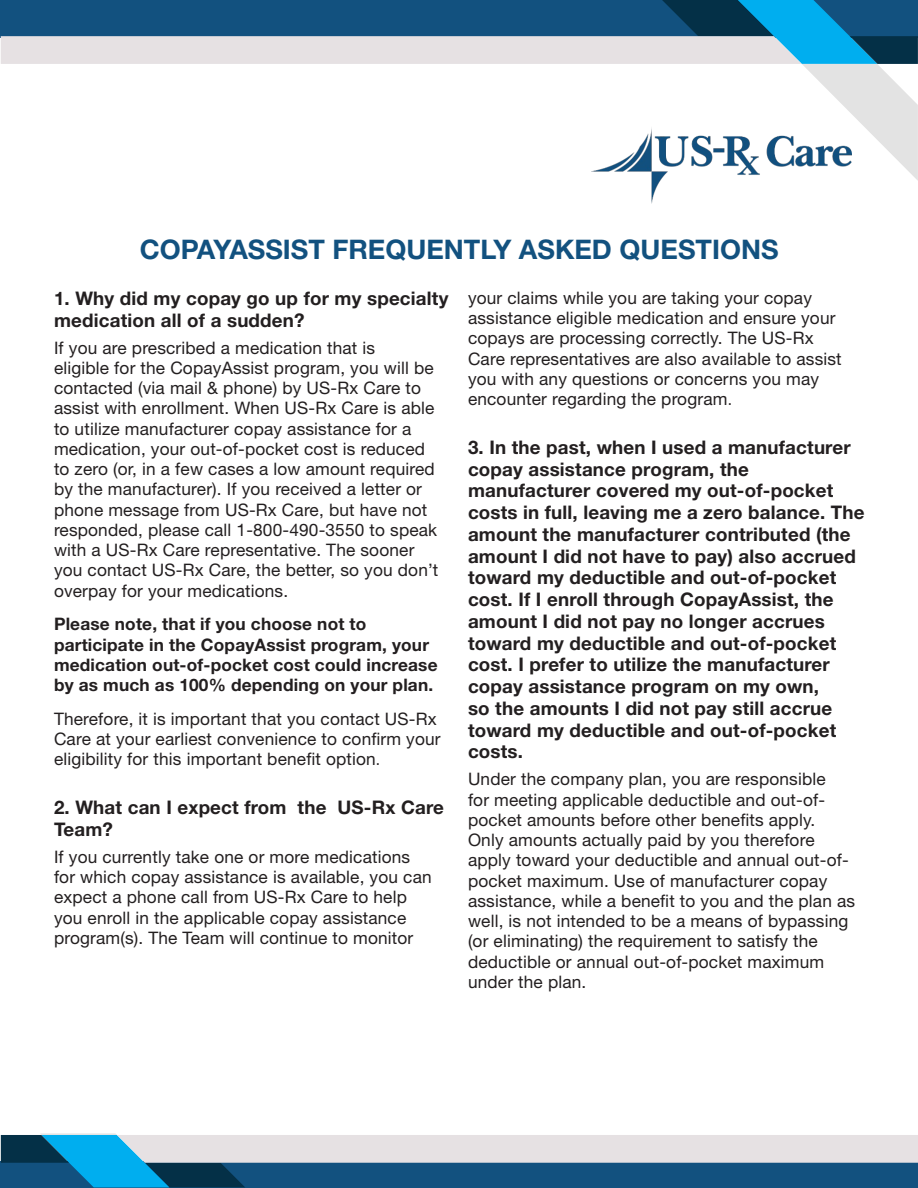
<style>
.page{position:relative;width:918px;height:1188px;background:#fff}
.page>*{position:absolute;margin:0;border:0;box-sizing:border-box;transform-origin:0 0}
.t1{font:700 27px "Helvetica Neue LT Std";color:#12517f}
.Body_Text{font:700 18.75px/21.8px "Helvetica Neue LT Std";letter-spacing:.01em;color:#231f20}
.Body_Text-2{font:17.25px/20.2px "Helvetica Neue LT Std";letter-spacing:.01em;color:#231f20}
.Body_Text-3{font:700 17.25px/20.2px "Helvetica Neue LT Std";letter-spacing:.01em;color:#231f20}
.s1{font-family:"Calibri"}
</style>
<div class="page">
<img style="left:651px;top:181px;width:9px;height:22px">
<svg style="left:1px;top:0;width:917px;height:181px"></svg>
<svg style="left:1px;top:1133px;width:917px;height:54px"></svg>
<p class="t1" style="left:140px;top:233px;width:640px">COPAYASSIST FREQUENTLY ASKED QUESTIONS</p>
<p class="Body_Text-2" style="left:468px;top:287px;width:375px">your claims while you are taking your copay assistance eligible medication and ensure your copays are processing correctly. The US-Rx Care representatives are also available to assist you with any questions or concerns you may encounter regarding the program<span class="s1">.</span></p>
<p class="Body_Text" style="left:468px;top:436px;width:398px">3. In the past, when I used a manufacturer copay assistance program, the manufacturer covered my out-of-pocket costs in full, leaving me a zero balance. The amount the manufacturer contributed (the amount I did not have to pay) also accrued toward my deductible and out-of-pocket cost. If I enroll through CopayAssist, the amount I did not pay no longer accrues toward my deductible and out-of-pocket cost. I prefer to utilize the manufacturer copay assistance program on my own,<br>so the amounts I did not pay still accrue toward my deductible and out-of-pocket costs.</p>
<p class="Body_Text-2" style="left:468px;top:769px;width:389px">Under the company plan, you are responsible<br>for meeting applicable deductible and out-of&shy;pocket amounts before other benefits apply.<br>Only amounts actually paid by you therefore apply toward your deductible and annual out-of&shy;pocket maximum. Use of manufacturer copay assistance, while a benefit to you and the plan as well, is not intended to be a means of bypassing (or eliminating) the requirement to satisfy the deductible or annual out-of-pocket maximum under the plan.</p>
<p class="Body_Text" style="left:54px;top:287px;width:396px">1. Why did my copay go up for my specialty medication all of a sudden?</p>
<p class="Body_Text-2" style="left:54px;top:337px;width:386px">If you are prescribed a medication that is<br>eligible for the CopayAssist program, you will be contacted (via mail &amp; phone) by US-Rx Care to assist with enrollment. When US-Rx Care is able to utilize manufacturer copay assistance for a medication, your out-of-pocket cost is reduced to zero (or, in a few cases a low amount required by the manufacturer). If you received a letter or phone message from US-Rx Care, but have not responded, please call 1-800-490-3550 to speak with a US-Rx Care representative. The sooner you contact US-Rx Care, the better, so you don’t overpay for your medications.</p>
<p class="Body_Text-3" style="left:54px;top:614px;width:385px">Please note, that if you choose not to participate in the CopayAssist program, your medication out-of-pocket cost could increase by as much as 100% depending on your plan.</p>
<p class="Body_Text-2" style="left:54px;top:708px;width:388px">Therefore, it is important that you contact US-Rx<br>Care at your earliest convenience to confirm your eligibility for this important benefit option<span class="s1">.</span></p>
<p class="Body_Text" style="left:54px;top:796px;width:392px">2. What can I expect from the US-Rx Care<br>Team?</p>
<p class="Body_Text-2" style="left:54px;top:846px;width:379px">If you currently take one or more medications for which copay assistance is available, you can expect a phone call from US-Rx Care to help you enroll in the applicable copay assistance program(s). The Team will continue to monitor</p>
</div>
